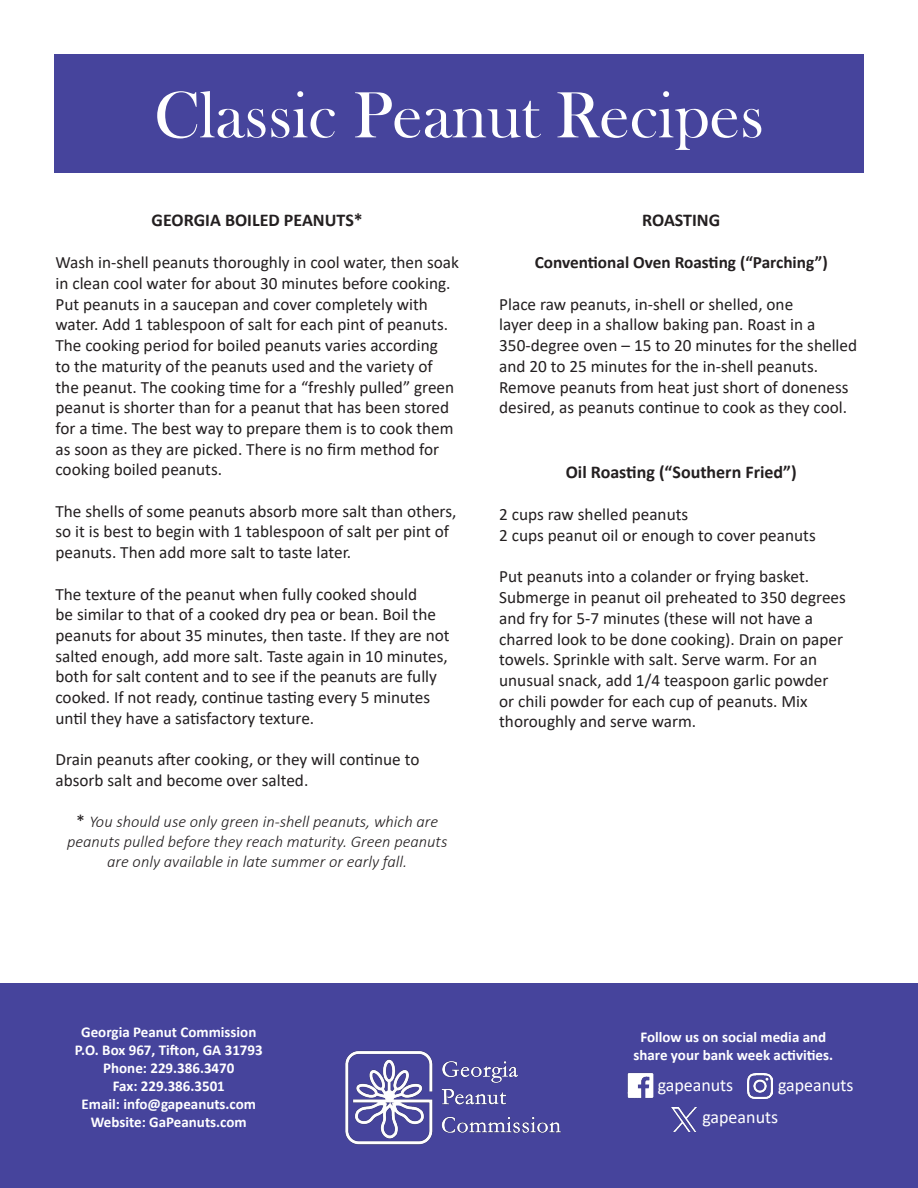
<style>
.page{position:relative;width:918px;height:1188px;background:#fff}
.page>*{position:absolute;margin:0;border:0;box-sizing:border-box;transform-origin:0 0}
.t1{font:67.5px "Bask Old Face";color:#fff}
.t2{font:700 18px "Calibri";color:#231f20}
.t3{font:18px "Calibri";color:#fff}
.t4{font:17.25px/20.7px "Calibri";color:#231f20}
.t5{font:700 17.25px "Calibri";color:#231f20}
.t6{font:italic 300 16.5px/19.8px "Calibri";color:#231f20;text-align:center}
.t7{font:700 15px/18px "Calibri";color:#fff;text-align:center}
.s1{font-weight:400;font-style:normal;font-size:18px}
</style>
<div class="page">
<div style="left:0;top:984px;width:918px;height:204px;background:#46449c"></div>
<div style="left:54px;top:55px;width:810px;height:118px;background:#46449c"></div>
<img style="left:627px;top:1072px;width:26px;height:27px">
<img style="left:672px;top:1108px;width:24px;height:23px">
<img style="left:747px;top:1073px;width:25px;height:25px">
<img style="left:345px;top:1050px;width:216px;height:95px">
<p class="t1" style="left:154px;top:78px;width:611px">Classic Peanut Recipes</p>
<p class="t2" style="left:152px;top:207px;width:213px">GEORGIA BOILED PEANUTS*</p>
<p class="t4" style="left:56px;top:252px;width:405px">Wash in-shell peanuts thoroughly in cool water, then soak in clean cool water for about 30 minutes before cooking.<br>Put peanuts in a saucepan and cover completely with water. Add 1 tablespoon of salt for each pint of peanuts.<br>The cooking period for boiled peanuts varies according<br>to the maturity of the peanuts used and the variety of the peanut. The cooking time for a “freshly pulled” green peanut is shorter than for a peanut that has been stored for a time. The best way to prepare them is to cook them as soon as they are picked. There is no firm method for cooking boiled peanuts.</p>
<p class="t4" style="left:56px;top:500px;width:402px">The shells of some peanuts absorb more salt than others, so it is best to begin with 1 tablespoon of salt per pint of peanuts. Then add more salt to taste later.</p>
<p class="t4" style="left:56px;top:583px;width:396px">The texture of the peanut when fully cooked should<br>be similar to that of a cooked dry pea or bean. Boil the peanuts for about 35 minutes, then taste. If they are not salted enough, add more salt. Taste again in 10 minutes, both for salt content and to see if the peanuts are fully cooked. If not ready, continue tasting every 5 minutes until they have a satisfactory texture.</p>
<p class="t4" style="left:56px;top:749px;width:365px">Drain peanuts after cooking, or they will continue to absorb salt and become over salted.</p>
<p class="t6" style="left:76px;top:812px;width:364px"><span class="s1">*</span> You should use only green in-shell peanuts, which are</p>
<p class="t6" style="left:67px;top:832px;width:382px">peanuts pulled before they reach maturity. Green peanuts are only available in late summer or early fall.</p>
<p class="t2" style="left:642px;top:207px;width:80px">ROASTING</p>
<p class="t5" style="left:535px;top:250px;width:295px">Conventional Oven Roasting (“Parching”)</p>
<p class="t4" style="left:499px;top:293px;width:296px">Place raw peanuts, in-shell or shelled, one</p>
<p class="t4" style="left:499px;top:314px;width:360px">layer deep in a shallow baking pan. Roast in a 350-degree oven – 15 to 20 minutes for the shelled and 20 to 25 minutes for the in-shell peanuts.<br>Remove peanuts from heat just short of doneness desired, as peanuts continue to cook as they cool.</p>
<p class="t2" style="left:566px;top:459px;width:232px">Oil Roasting (“Southern Fried”)</p>
<p class="t4" style="left:499px;top:504px;width:191px">2 cups raw shelled peanuts</p>
<p class="t4" style="left:499px;top:525px;width:318px">2 cups peanut oil or enough to cover peanuts</p>
<p class="t4" style="left:499px;top:566px;width:312px">Put peanuts into a colander or frying basket.</p>
<p class="t4" style="left:499px;top:587px;width:348px">Submerge in peanut oil preheated to 350 degrees and fry for 5-7 minutes (these will not have a charred look to be done cooking). Drain on paper towels. Sprinkle with salt. Serve warm. For an unusual snack, add 1/4 teaspoon garlic powder or chili powder for each cup of peanuts. Mix thoroughly and serve warm.</p>
<p class="t7" style="left:81px;top:1023px;width:177px">Georgia Peanut Commission</p>
<p class="t7" style="left:75px;top:1041px;width:189px">P.O. Box 967, Tifton, GA 31793</p>
<p class="t7" style="left:103px;top:1059px;width:133px">Phone: 229.386.3470</p>
<p class="t7" style="left:113px;top:1077px;width:114px">Fax: 229.386.3501</p>
<p class="t7" style="left:82px;top:1095px;width:176px">Email: info@gapeanuts.com</p>
<p class="t7" style="left:91px;top:1113px;width:157px">Website: GaPeanuts.com</p>
<p class="t7" style="left:633px;top:1028px;width:201px">Follow us on social media and share your bank week activities.</p>
<p class="t3" style="left:658px;top:1073px;width:77px">gapeanuts</p>
<p class="t3" style="left:702px;top:1104px;width:77px">gapeanuts</p>
<p class="t3" style="left:778px;top:1073px;width:77px">gapeanuts</p>
</div>
